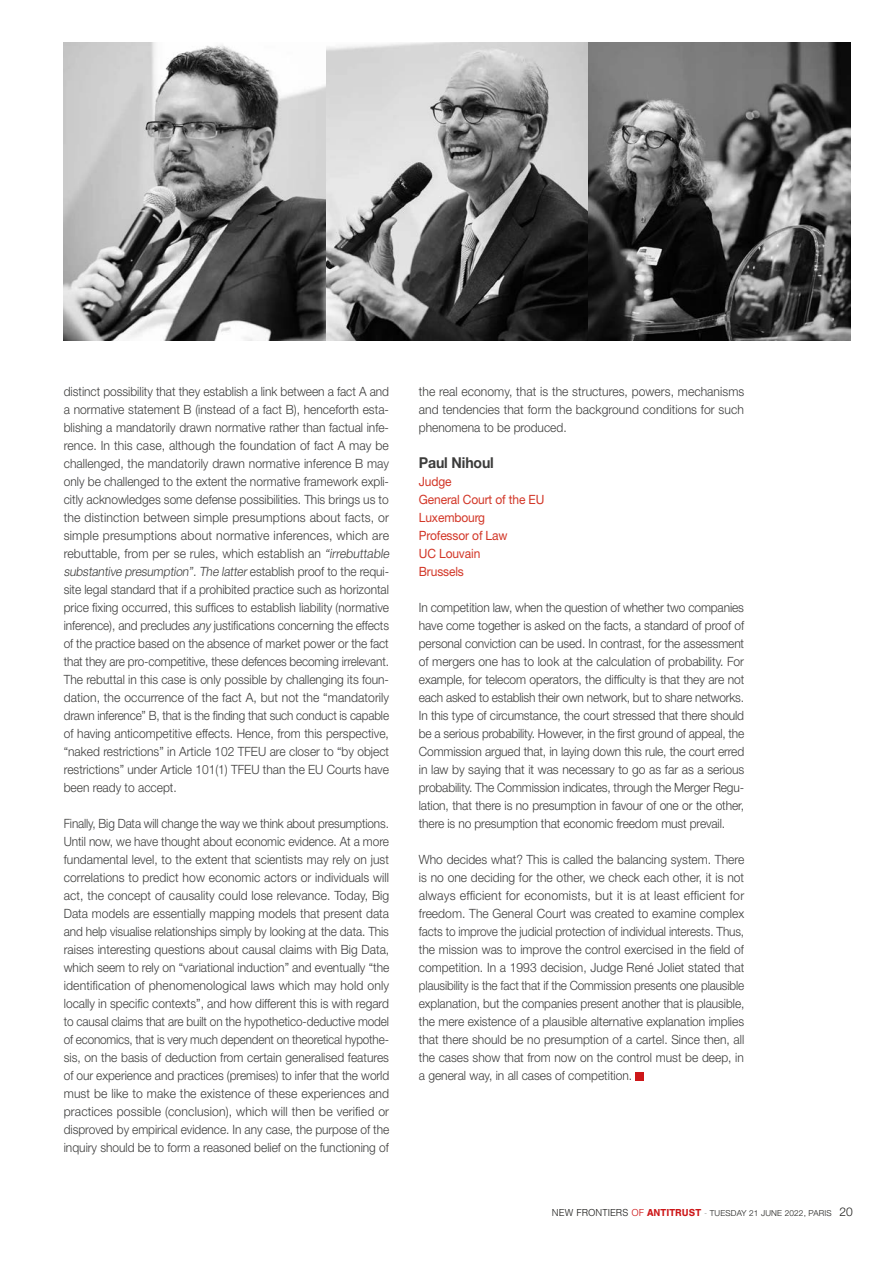
<style>
.page{position:relative;width:893px;height:1263px;background:#fff}
.page>*{position:absolute;margin:0;border:0;box-sizing:border-box;transform-origin:0 0}
.t1{font:700 15px "Helvetica Neue LT";letter-spacing:-.01em;color:#3c3c3b;scale:.94 1}
.t2{font:300 12.75px/18px "Helvetica Neue LT";color:#3c3c3b;text-align:justify;scale:.94 1}
.t3{font:300 12.75px/18px "Helvetica Neue LT";color:#3c3c3b;text-align:justify;scale:.92 1}
.t4{font:300 12.75px/18px "Helvetica Neue LT";color:#3c3c3b;text-align:justify;scale:.95 1}
.t5{font:12.75px/18px "Helvetica Neue LT";letter-spacing:-.01em;color:#d23627;scale:.94 1}
.t6{font:300 8.25px "Helvetica Neue LT";letter-spacing:.02em;color:#1d1d1b}
.s1{font-family:"Nimbus San";font-size:10.5px}
.s2{font-family:"Nimbus San";font-size:10.5px;color:#cd1719}
.s3{font-family:"Nimbus San";font-weight:700;font-size:10.5px;color:#cd1719}
.s4{font-weight:100;font-size:9px;color:#646363}
.s5{font-size:12px}
</style>
<div class="page">
<div style="left:636px;top:1072px;width:8px;height:8px;background:#cd1719"></div>
<img style="left:64px;top:43px;width:786px;height:297px">
<p class="t2" style="left:64px;top:382px;width:350px;text-align:left">distinct possibility that they establish a link between a fact A and a normative statement B (instead of a fact B), henceforth esta&shy;blishing a mandatorily drawn normative rather than factual infe&shy;rence. In this case, although the foundation of fact A may be challenged, the mandatorily drawn normative inference B may only be challenged to the extent the normative framework expli&shy;citly acknowledges some defense possibilities. This brings us to the distinction between simple presumptions about facts, or simple presumptions about normative inferences, which are rebuttable, from per se rules, which establish an “irrebuttable substantive presumption”. The latter e st a b l i s h p ro of t o t h e re q u i - site legal standard that if a prohibited practice such as horizontal price fixing occurred, this suffices to establish liability (normative inference), and precludes any justifications concerning the effects of the practice based on the absence of market power or the fact that they are pro-competitive, these defences becoming irrelevant.<br>The rebuttal in this case is only possible by challenging its foun&shy;dation, the occurrence of the fact A, but not the “mandatorily drawn inference” B, that is the finding that such conduct is capable of having anticompetitive effects. Hence, from this perspective, “naked restrictions” in Article 102 TFEU are closer to “by object restrictions” under Article 101(1) TFEU than the EU Courts have been ready to accept.</p>
<p class="t3" style="left:64px;top:814px;width:355px">Finally, Big Data will change the way we think about presumptions.<br>Until now, we have thought about economic evidence. At a more fundamental level, to the extent that scientists may rely on just correlations to predict how economic actors or individuals will act, the concept of causality could lose relevance. Today, Big Data models are essentially mapping models that present data and help visualise relationships simply by looking at the data. This raises interesting questions about causal claims with Big Data, which seem to rely on “variational induction” and eventually “the identification of phenomenological laws which may hold only locally in specific contexts”, and how different this is with regard to causal claims that are built on the hypothetico-deductive model of economics, that is very much dependent on theoretical hypothe&shy;sis, on the basis of deduction from certain generalised features of our experience and practices (premises) to infer that the world must be like to make the existence of these experiences and practices possible (conclusion), which will then be verified or disproved by empirical evidence. In any case, the purpose of the inquiry should be to form a reasoned belief on the functioning of</p>
<p class="t4" style="left:419px;top:382px;width:344px">the real economy, that is the structures, powers, mechanisms and tendencies that form the background conditions for such phenomena to be produced.</p>
<p class="t1" style="left:419px;top:453px;width:81px">Paul Nihoul</p>
<p class="t5" style="left:419px;top:472px;width:135px">Judge<br>General Court of the EU<br>Luxembourg<br>Professor of Law<br>UC Louvain<br>Brussels</p>
<p class="t2" style="left:419px;top:598px;width:348px">In competition law, when the question of whether two companies have come together is asked on the facts, a standard of proof of personal conviction can be used. In contrast, for the assessment of mergers one has to look at the calculation of probability. For example, for telecom operators, the difficulty is that they are not each asked to establish their own network, but to share networks.<br>In this type of circumstance, the court stressed that there should be a serious probability. However, in the first ground of appeal, the Commission argued that, in laying down this rule, the court erred in law by saying that it was necessary to go as far as a serious probability. The Commission indicates, through the Merger Regu&shy;lation, that there is no presumption in favour of one or the other, there is no presumption that economic freedom must prevail.</p>
<p class="t2" style="left:419px;top:850px;width:348px">Who decides what? This is called the balancing system. There is no one deciding for the other, we check each other, it is not always efficient for economists, but it is at least efficient for freedom. The General Court was created to examine complex facts to improve the judicial protection of individual interests. Thus, the mission was to improve the control exercised in the field of competition. In a 1993 decision, Judge René Joliet stated that plausibility is the fact that if the Commission presents one plausible explanation, but the companies present another that is plausible, the mere existence of a plausible alternative explanation implies that there should be no presumption of a cartel. Since then, all the cases show that from now on the control must be deep, in a general way, in all cases of competition.</p>
<p class="t6" style="left:552px;top:1208px;width:302px"><span class="s1">NEW FRONTIERS</span> <span class="s2">OF</span> <span class="s3">ANTITRUST</span> <span class="s4">-</span> TUESDAY 21 JUNE 2022, PARIS <span class="s5">20</span></p>
</div>
